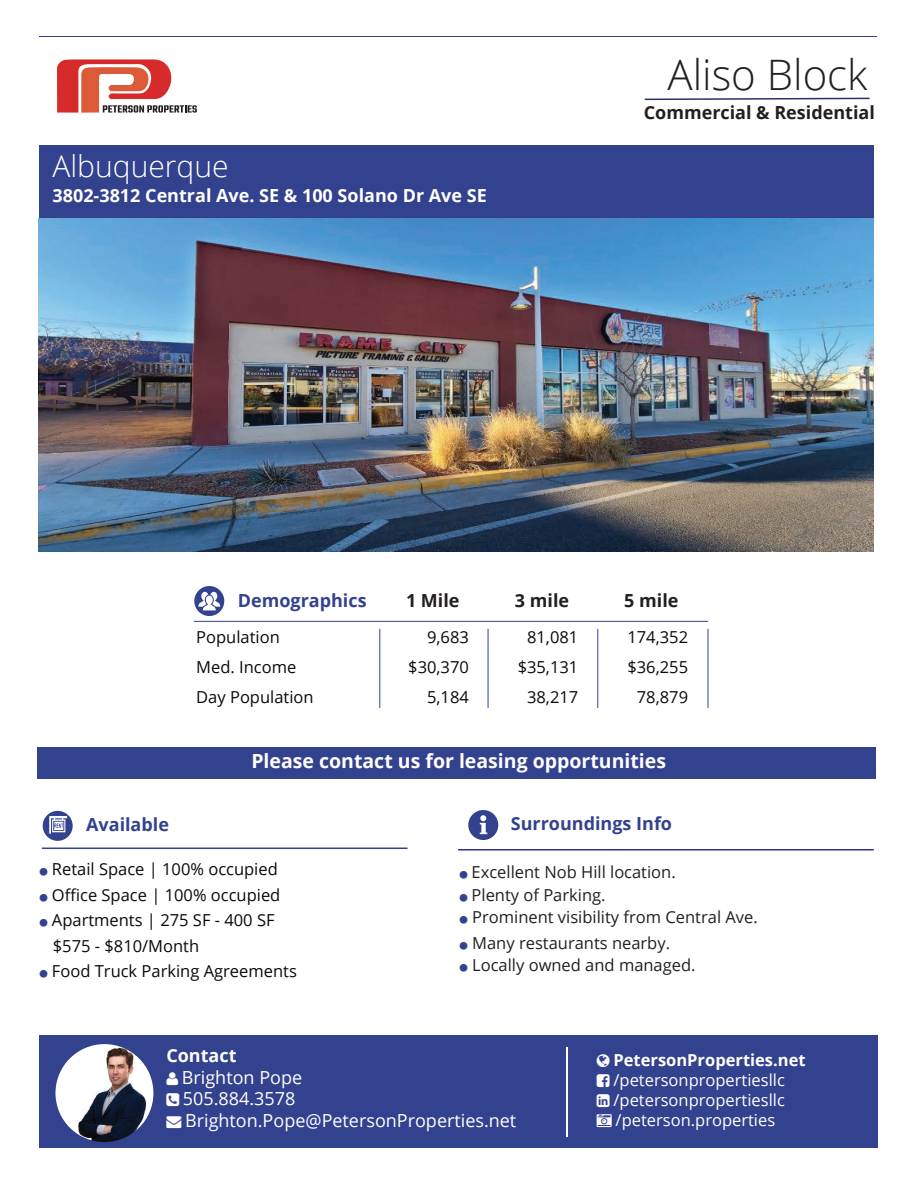
<style>
.page{position:relative;width:918px;height:1188px;background:#fff}
.page>*{position:absolute;margin:0;border:0;box-sizing:border-box;transform-origin:0 0}
.t1{font:300 42px "Open Sans";color:#231f20}
.t2{font:300 30px "Open Sans";color:#fff}
.t3{font:700 19.5px "Open Sans";color:#fff}
.t4{font:18px/21.6px "Open Sans";color:#fff}
.t5{font:700 18px "Open Sans";color:#fff}
.t6{font:700 18px "Open Sans";color:#231f20}
.t7{font:700 18px "Open Sans";color:#33428e}
.t8{font:16.5px/30px "Open Sans";color:#0b090c}
.t9{font:16.5px "Open Sans";color:#231f20}
.t10{font:16.5px/19.8px "Open Sans";color:#fff;text-align:justify}
.t11{font:700 16.5px "Open Sans";color:#fff}
.s1{color:#33428e}
</style>
<div class="page">
<div style="left:39px;top:1035px;width:838px;height:113px;background:#33428e"></div>
<hr style="left:566px;top:1047px;width:2px;height:90px;background:#fff">
<img style="left:55px;top:1044px;width:98px;height:98px;border-radius:49px">
<hr style="left:39px;top:36px;width:838px;height:1px;background:#33428e">
<svg style="left:57px;top:59px;width:140px;height:54px"></svg>
<svg style="left:644px;top:97px;width:226px;height:4px"></svg>
<div style="left:39px;top:146px;width:835px;height:73px;background:#33428e"></div>
<div style="left:37px;top:747px;width:839px;height:32px;background:#33428e"></div>
<hr style="left:458px;top:849px;width:416px;height:2px;background:#2e3092">
<svg style="left:468px;top:810px;width:30px;height:30px"></svg>
<hr style="left:42px;top:848px;width:366px;height:1px;background:#33428e">
<div style="left:43px;top:811px;width:30px;height:30px;background:#33428e;border-radius:50%"></div>
<svg style="left:49px;top:816px;width:18px;height:18px"></svg>
<hr style="left:194px;top:621px;width:514px;height:1px;background:#33428e">
<hr style="left:379px;top:629px;width:1px;height:79px;background:#33428e">
<hr style="left:488px;top:629px;width:1px;height:79px;background:#33428e">
<hr style="left:597px;top:629px;width:1px;height:79px;background:#33428e">
<hr style="left:708px;top:629px;width:1px;height:79px;background:#33428e">
<svg style="left:194px;top:586px;width:30px;height:30px"></svg>
<img style="left:38px;top:219px;width:836px;height:332px">
<h2 class="t2" style="left:53px;top:146px;width:178px">Albuquerque</h2>
<p class="t5" style="left:53px;top:183px;width:436px">3802-3812 Central Ave. SE &amp; 100 Solano Dr Ave SE</p>
<h1 class="t1" style="left:668px;top:46px;width:202px">Aliso Block</h1>
<p class="t6" style="left:644px;top:100px;width:233px">Commercial &amp; Residential</p>
<p class="t7" style="left:238px;top:588px;width:130px">Demographics</p>
<p class="t6" style="left:406px;top:588px;width:55px">1 Mile</p>
<p class="t6" style="left:515px;top:588px;width:56px">3 mile</p>
<p class="t6" style="left:624px;top:588px;width:56px">5 mile</p>
<p class="t8" style="left:408px;top:622px;width:62px;text-align:right">9,683 $30,370<br>5,184</p>
<p class="t8" style="left:196px;top:622px;width:119px">Population<br>Med. Income<br>Day Population</p>
<p class="t8" style="left:518px;top:622px;width:62px;text-align:center">81,081 $35,131<br>38,217</p>
<p class="t8" style="left:627px;top:622px;width:62px;text-align:center">174,352 $36,255<br>78,879</p>
<p class="t7" style="left:86px;top:812px;width:84px">Available</p>
<p class="t3" style="left:251px;top:747px;width:416px">Please contact us for leasing opportunities</p>
<p class="t7" style="left:511px;top:811px;width:163px">Surroundings Info</p>
<p class="t8" style="left:40px;top:854px;width:239px"><span class="s1">○</span> Retail Space | 100% occupied</p>
<p class="t8" style="left:40px;top:879px;width:242px"><span class="s1">○</span> Office Space | 100% occupied</p>
<p class="t8" style="left:53px;top:907px;width:223px;line-height:25.5px;text-indent:-13px"><span class="s1">○</span> Apartments | 275 SF - 400 SF $575 - $810/Month</p>
<p class="t8" style="left:40px;top:956px;width:258px"><span class="s1">○</span> Food Truck Parking Agreements</p>
<p class="t9" style="left:460px;top:861px;width:217px"><span class="s1">○</span> Excellent Nob Hill location.</p>
<p class="t9" style="left:460px;top:884px;width:147px"><span class="s1">○</span> Plenty of Parking.</p>
<p class="t9" style="left:460px;top:906px;width:299px"><span class="s1">○</span> Prominent visibility from Central Ave.</p>
<p class="t9" style="left:460px;top:932px;width:212px"><span class="s1">○</span> Many restaurants nearby.</p>
<p class="t9" style="left:460px;top:954px;width:237px"><span class="s1">○</span> Locally owned and managed.</p>
<p class="t5" style="left:166px;top:1043px;width:72px">Contact</p>
<p class="t4" style="left:182px;top:1066px;width:336px">Brighton Pope<br>505.884.3578<br>Brighton.Pope@PetersonProperties.net</p>
<p class="t11" style="left:614px;top:1049px;width:194px">PetersonProperties.net</p>
<p class="t10" style="left:614px;top:1070px;width:173px">/petersonpropertiesllc /petersonpropertiesllc /peterson.properties</p>
</div>
